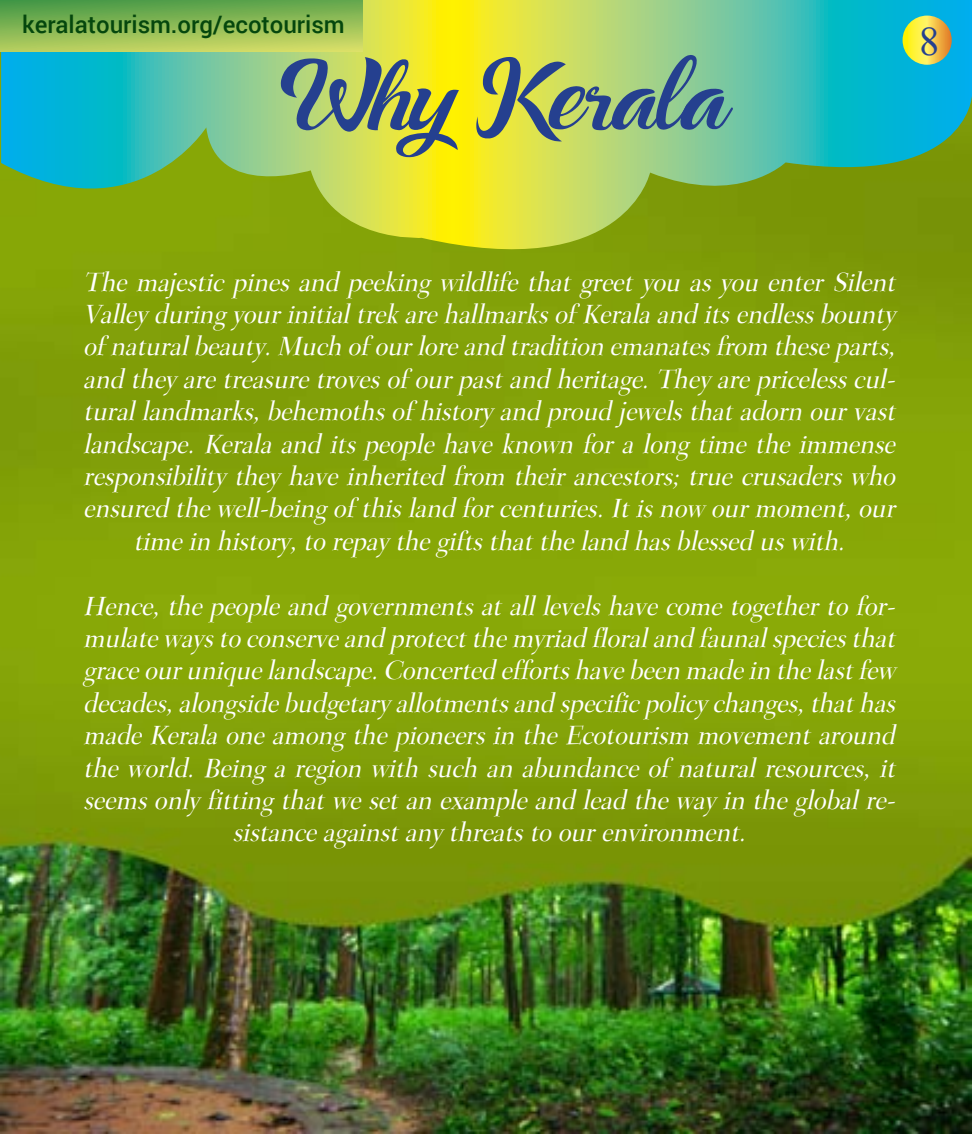
<style>
.page{position:relative;width:972px;height:1134px;background:#fff}
.page>*{position:absolute;margin:0;border:0;box-sizing:border-box;transform-origin:0 0}
.t1{font:83.25px "Ampera";color:#25408f}
.t2{font:40.5px "Times New Roman";color:#25408f}
.t3{font:italic 27px/32.4px "Transit";color:#fff;text-align:center}
.t4{font:500 24.07px "Roboto";color:#05470d}
</style>
<div class="page">
<img style="left:0;top:51px;width:972px;height:1083px">
<svg style="left:1px;top:0;width:971px;height:285px;background:#85be58"></svg>
<svg style="left:903px;top:16px;width:49px;height:49px;background:#f5d644"></svg>
<svg style="left:0;top:0;width:363px;height:51px;background:#8cba56"></svg>
<p class="t4" style="left:22px;top:8px;width:324px">keralatourism.org/ecotourism</p>
<h1 class="t1" style="left:279px;top:34px;width:451px">Why Kerala</h1>
<h2 class="t2" style="left:919px;top:14px;width:22px">8</h2>
<p class="t3" style="left:83px;top:262px;width:813px">The majestic pines and peeking wildlife that greet you as you enter Silent Valley during your initial trek are hallmarks of Kerala and its endless bounty of natural beauty. Much of our lore and tradition emanates from these parts, and they are treasure troves of our past and heritage. They are priceless cul&shy;tural landmarks, behemoths of history and proud jewels that adorn our vast landscape. Kerala and its people have known for a long time the immense responsibility they have inherited from their ancestors; true crusaders who ensured the well-being of this land for centuries. It is now our moment, our time in history, to repay the gifts that the land has blessed us with.</p>
<p class="t3" style="left:83px;top:586px;width:813px">Hence, the people and governments at all levels have come together to for&shy;mulate ways to conserve and protect the myriad floral and faunal species that grace our unique landscape. Concerted efforts have been made in the last few decades, alongside budgetary allotments and specific policy changes, that has made Kerala one among the pioneers in the Ecotourism movement around the world. Being a region with such an abundance of natural resources, it seems only fitting that we set an example and lead the way in the global re&shy;sistance against any threats to our environment.</p>
</div>
